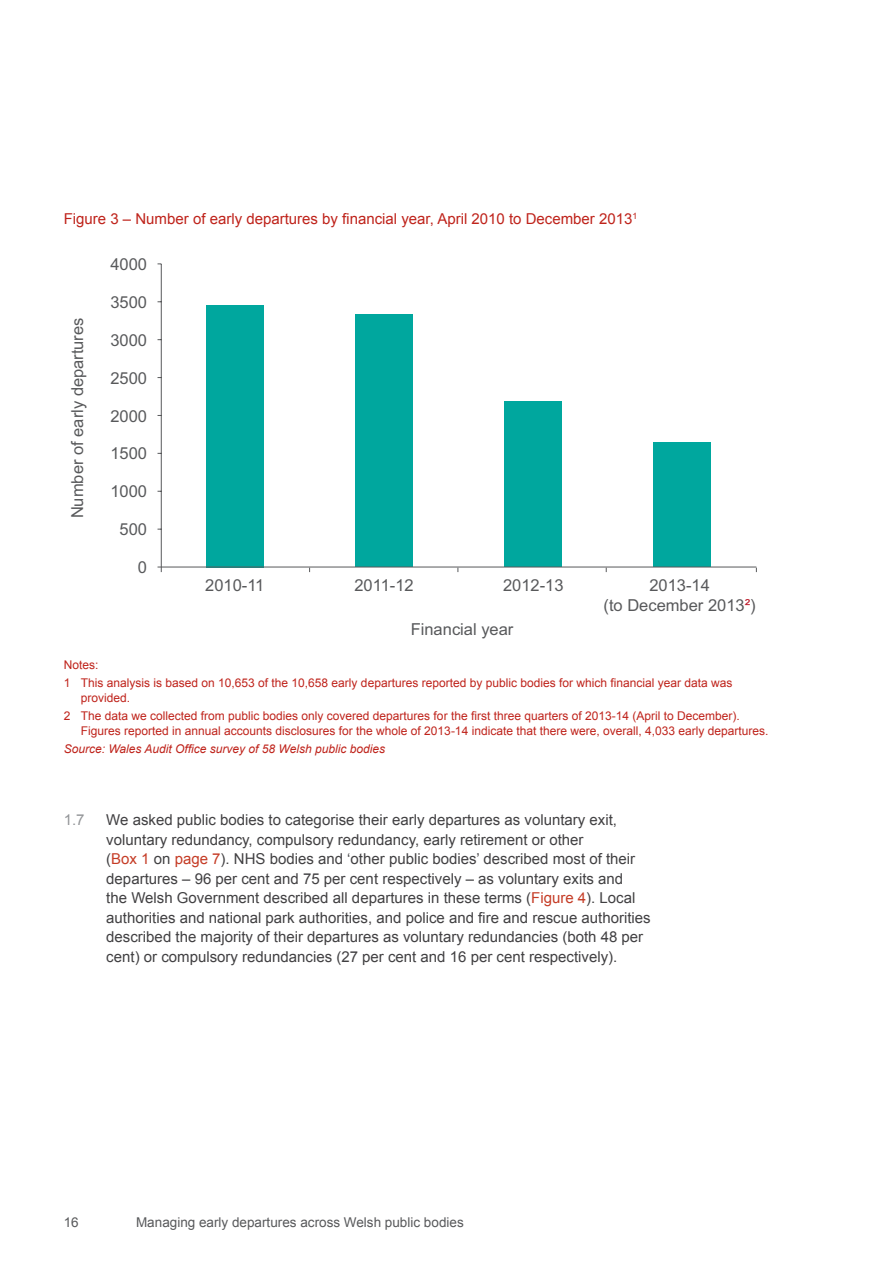
<style>
.page{position:relative;width:893px;height:1263px;background:#fff}
.page>*{position:absolute;margin:0;border:0;box-sizing:border-box;transform-origin:0 0}
.t1{font:16.5px/19.8px "Arial";color:#58595b;text-align:center}
.t2{font:15px/19.5px "Arial";color:#414042}
.t3{font:15px "Arial";color:#bf231b}
.t4{font:15px "Arial";color:#939598}
.t5{font:13.5px "Arial";color:#58595b}
.t6{font:12px/18.6px "Arial";color:#bf231b}
.t7{font:italic 12px "Arial";color:#bf231b}
.s1{color:#be1e2d}
.s2{color:#c53c26}
</style>
<div class="page">
<hr style="left:161px;top:264px;width:1px;height:308px;background:#58595b">
<div style="left:206px;top:305px;width:58px;height:262px;background:#00a79e"></div>
<div style="left:355px;top:314px;width:58px;height:253px;background:#00a79e"></div>
<div style="left:504px;top:401px;width:58px;height:166px;background:#00a79e"></div>
<div style="left:653px;top:443px;width:58px;height:124px;background:#00a79e"></div>
<hr style="left:158px;top:567px;width:598px;height:1px;background:#58595b">
<p class="t3" style="left:64px;top:208px;width:575px">Figure 3 – Number of early departures by financial year, April 2010 to December 2013<sup>1</sup></p>
<p class="t1" style="left:68px;top:518px;width:202px;rotate:-90deg">Number of early departures</p>
<p class="t1" style="left:110px;top:255px;width:38px">4000</p>
<p class="t1" style="left:110px;top:293px;width:38px">3500</p>
<p class="t1" style="left:110px;top:330px;width:38px">3000</p>
<p class="t1" style="left:110px;top:368px;width:38px">2500</p>
<p class="t1" style="left:110px;top:406px;width:38px">2000</p>
<p class="t1" style="left:110px;top:444px;width:38px">1500</p>
<p class="t1" style="left:110px;top:482px;width:38px">1000</p>
<p class="t1" style="left:120px;top:519px;width:29px">500</p>
<p class="t1" style="left:138px;top:557px;width:11px">0</p>
<p class="t1" style="left:503px;top:575px;width:62px">2012-13</p>
<p class="t1" style="left:603px;top:575px;width:154px">2013-14<br>(to December 2013<span class="s1">²</span>)</p>
<p class="t1" style="left:205px;top:575px;width:61px">2010-11</p>
<p class="t1" style="left:354px;top:575px;width:61px">2011-12</p>
<p class="t1" style="left:411px;top:619px;width:104px">Financial year</p>
<p class="t6" style="left:64px;top:655px;width:670px">Notes:<br>1 This analysis is based on 10,653 of the 10,658 early departures reported by public bodies for which financial year data was</p>
<p class="t6" style="left:64px;top:688px;width:677px;text-indent:17px">provided.<br>2 The data we collected from public bodies only covered departures for the first three quarters of 2013-14 (April to December).</p>
<p class="t6" style="left:81px;top:721px;width:689px">Figures reported in annual accounts disclosures for the whole of 2013-14 indicate that there were, overall, 4,033 early departures.</p>
<p class="t7" style="left:64px;top:741px;width:323px">Source: Wales Audit Office survey of 58 Welsh public bodies</p>
<p class="t4" style="left:64px;top:810px;width:22px">1.7</p>
<p class="t2" style="left:106px;top:810px;width:546px">We asked public bodies to categorise their early departures as voluntary exit, voluntary redundancy, compulsory redundancy, early retirement or other<br>(<span class="s2">Box 1</span> on <span class="s2">page 7</span>). NHS bodies and ‘other public bodies’ described most of their departures – 96 per cent and 75 per cent respectively – as voluntary exits and<br>the Welsh Government described all departures in these terms (<span class="s2">Figure 4</span>). Local authorities and national park authorities, and police and fire and rescue authorities described the majority of their departures as voluntary redundancies (both 48 per cent) or compulsory redundancies (27 per cent and 16 per cent respectively).</p>
<p class="t5" style="left:64px;top:1213px;width:17px">16</p>
<p class="t5" style="left:136px;top:1213px;width:329px">Managing early departures across Welsh public bodies</p>
</div>
